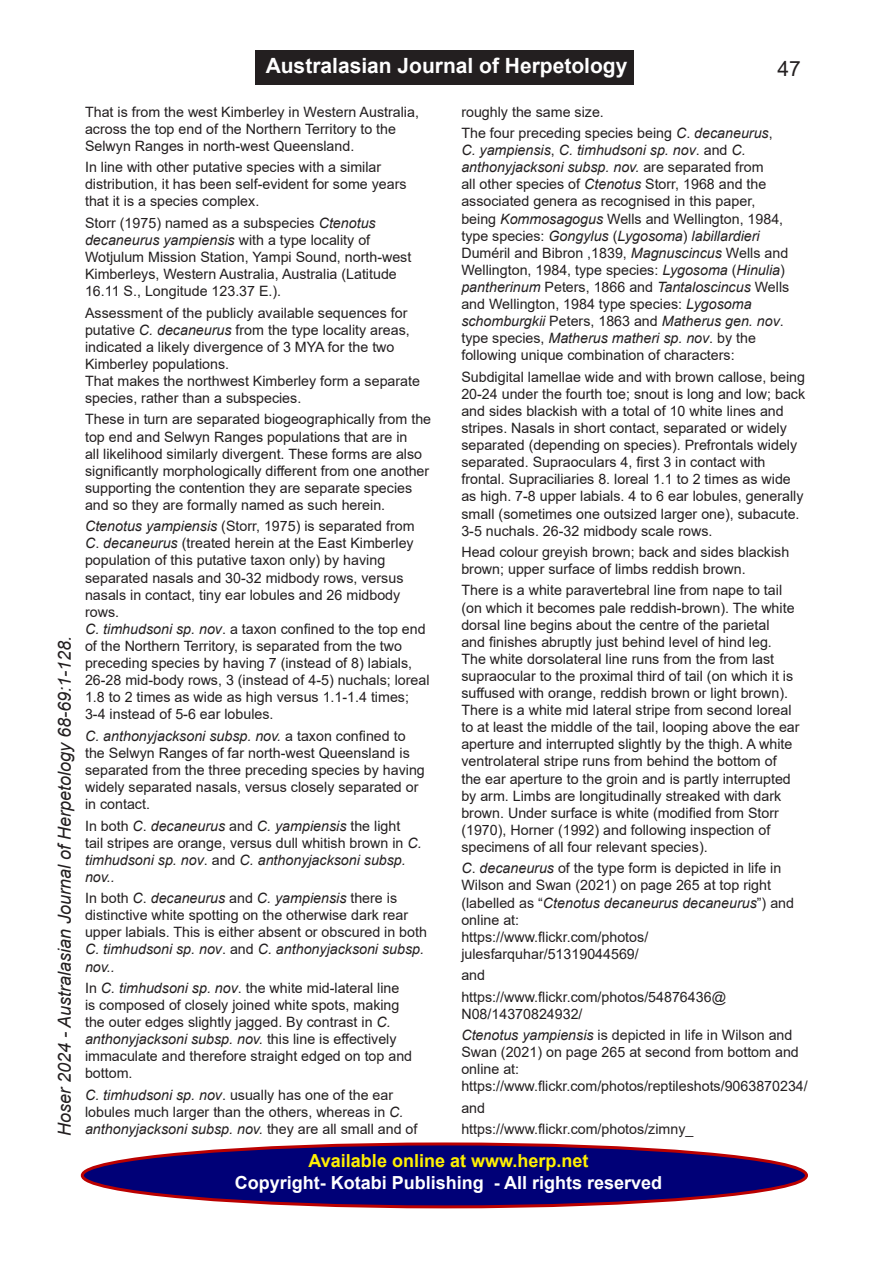
<style>
.page{position:relative;width:893px;height:1263px;background:#fff}
.page>*{position:absolute;margin:0;border:0;box-sizing:border-box;transform-origin:0 0}
.t1{font:700 21px "Arial";color:#fff}
.t2{font:21px "Arial";color:#231f20}
.t3{font:italic 18px "Arial";color:#231f20}
.t4{font:700 18px "Arial";color:#fff}
.t5{font:700 18px "Arial";color:#fff101}
.t6{font:14.25px/17.1px "Arial";color:#231f20}
.t7{font:italic 14.25px/17.1px "Arial";color:#231f20}
.s1{font-style:italic}
.s2{font-style:normal}
</style>
<div class="page">
<div style="left:82px;top:1144px;width:724px;height:63px;background:#007;border-radius:50%"></div>
<div style="left:81px;top:1142px;width:727px;height:66px;border:3px solid #b00;border-radius:50%"></div>
<div style="left:255px;top:50px;width:379px;height:34px;background:#231f20"></div>
<h1 class="t1" style="left:266px;top:50px;width:363px">Australasian Journal of Herpetology</h1>
<h1 class="t2" style="left:777px;top:55px;width:25px">47</h1>
<p class="t3" style="left:53px;top:1136px;width:502px;rotate:-90deg">Hoser 2024 - Australasian Journal of Herpetology 68-69:1-128.</p>
<p class="t6" style="left:85px;top:103px;width:335px">That is from the west Kimberley in Western Australia, across the top end of the Northern Territory to the<br>Selwyn Ranges in north-west Queensland.</p>
<p class="t6" style="left:85px;top:159px;width:323px">In line with other putative species with a similar distribution, it has been self-evident for some years that it is a species complex.</p>
<p class="t6" style="left:85px;top:214px;width:328px">Storr (1975) named as a subspecies <span class="s1">Ctenotus decaneurus yampiensis</span> with a type locality of Wotjulum Mission Station, Yampi Sound, north-west Kimberleys, Western Australia, Australia (Latitude 16.11 S., Longitude 123.37 E.).</p>
<p class="t6" style="left:85px;top:304px;width:337px">Assessment of the publicly available sequences for putative <span class="s1">C. decaneurus</span> from the type locality areas, indicated a likely divergence of 3 MYA for the two Kimberley populations.<br>That makes the northwest Kimberley form a separate species, rather than a subspecies.</p>
<p class="t6" style="left:85px;top:411px;width:348px">These in turn are separated biogeographically from the top end and Selwyn Ranges populations that are in<br>all likelihood similarly divergent. These forms are also significantly morphologically different from one another supporting the contention they are separate species and so they are formally named as such herein.</p>
<p class="t6" style="left:85px;top:518px;width:346px"><span class="s1">Ctenotus yampiensis</span> (Storr, 1975) is separated from <span class="s1">C</span>. <span class="s1">decaneurus</span> (treated herein at the East Kimberley population of this putative taxon only) by having separated nasals and 30-32 midbody rows, versus nasals in contact, tiny ear lobules and 26 midbody rows.<br><span class="s1">C. timhudsoni sp. nov</span>. a taxon confined to the top end of the Northern Territory, is separated from the two preceding species by having 7 (instead of 8) labials, 26-28 mid-body rows, 3 (instead of 4-5) nuchals; loreal 1.8 to 2 times as wide as high versus 1.1-1.4 times; 3-4 instead of 5-6 ear lobules.</p>
<p class="t6" style="left:85px;top:727px;width:341px"><span class="s1">C. anthonyjacksoni subsp. nov.</span> a taxon confined to the Selwyn Ranges of far north-west Queensland is separated from the three preceding species by having widely separated nasals, versus closely separated or in contact.</p>
<p class="t7" style="left:85px;top:817px;width:338px"><span class="s2">In both</span> C<span class="s2">.</span> decaneurus <span class="s2">and</span> C. yampiensis <span class="s2">the light tail stripes are orange, versus dull whitish brown in</span> C. timhudsoni sp. nov<span class="s2">. and</span> C. anthonyjacksoni subsp. nov..</p>
<p class="t6" style="left:85px;top:889px;width:343px">In both <span class="s1">C</span>. <span class="s1">decaneurus</span> and <span class="s1">C. yampiensis</span> there is distinctive white spotting on the otherwise dark rear upper labials. This is either absent or obscured in both <span class="s1">C. timhudsoni sp. nov</span>. and <span class="s1">C. anthonyjacksoni subsp. nov..</span></p>
<p class="t6" style="left:85px;top:979px;width:329px">In <span class="s1">C. timhudsoni sp. nov</span>. the white mid-lateral line is composed of closely joined white spots, making the outer edges slightly jagged. By contrast in <span class="s1">C. anthonyjacksoni subsp. nov.</span> this line is effectively immaculate and therefore straight edged on top and bottom.</p>
<p class="t6" style="left:85px;top:1086px;width:334px"><span class="s1">C. timhudsoni sp. nov</span>. usually has one of the ear lobules much larger than the others, whereas in <span class="s1">C. anthonyjacksoni subsp. nov.</span> they are all small and of</p>
<p class="t6" style="left:461px;top:103px;width:144px">roughly the same size.</p>
<p class="t6" style="left:461px;top:124px;width:329px">The four preceding species being <span class="s1">C</span>. <span class="s1">decaneurus</span>, <span class="s1">C. yampiensis</span>, <span class="s1">C. timhudsoni sp. nov</span>. and <span class="s1">C. anthonyjacksoni subsp. nov.</span> are separated from<br>all other species of <span class="s1">Ctenotus</span> Storr, 1968 and the associated genera as recognised in this paper, being <span class="s1">Kommosagogus</span> Wells and Wellington, 1984, type species: <span class="s1">Gongylus</span> (<span class="s1">Lygosoma</span>) <span class="s1">labillardieri </span>Duméril and Bibron ,1839, <span class="s1">Magnuscincus</span> Wells and Wellington, 1984, type species: <span class="s1">Lygosoma</span> (<span class="s1">Hinulia</span>) <span class="s1">pantherinum</span> Peters, 1866 and <span class="s1">Tantaloscincus</span> Wells and Wellington, 1984 type species: <span class="s1">Lygosoma schomburgkii</span> Peters, 1863 and <span class="s1">Matherus gen. nov</span>. type species, <span class="s1">Matherus matheri sp. nov</span>. by the following unique combination of characters:</p>
<p class="t6" style="left:461px;top:368px;width:345px">Subdigital lamellae wide and with brown callose, being 20-24 under the fourth toe; snout is long and low; back and sides blackish with a total of 10 white lines and stripes. Nasals in short contact, separated or widely separated (depending on species). Prefrontals widely separated. Supraoculars 4, first 3 in contact with frontal. Supraciliaries 8. loreal 1.1 to 2 times as wide as high. 7-8 upper labials. 4 to 6 ear lobules, generally small (sometimes one outsized larger one), subacute.<br>3-5 nuchals. 26-32 midbody scale rows.</p>
<p class="t6" style="left:461px;top:543px;width:329px">Head colour greyish brown; back and sides blackish brown; upper surface of limbs reddish brown.</p>
<p class="t6" style="left:461px;top:582px;width:340px">There is a white paravertebral line from nape to tail (on which it becomes pale reddish-brown). The white dorsal line begins about the centre of the parietal<br>and finishes abruptly just behind level of hind leg.<br>The white dorsolateral line runs from the from last supraocular to the proximal third of tail (on which it is suffused with orange, reddish brown or light brown).<br>There is a white mid lateral stripe from second loreal to at least the middle of the tail, looping above the ear aperture and interrupted slightly by the thigh. A white ventrolateral stripe runs from behind the bottom of the ear aperture to the groin and is partly interrupted by arm. Limbs are longitudinally streaked with dark brown. Under surface is white (modified from Storr (1970), Horner (1992) and following inspection of specimens of all four relevant species).</p>
<p class="t6" style="left:461px;top:860px;width:334px"><span class="s1">C</span>. <span class="s1">decaneurus</span> of the type form is depicted in life in Wilson and Swan (2021) on page 265 at top right (labelled as “<span class="s1">Ctenotus decaneurus decaneurus</span>”) and online at:<br>https://www.flickr.com/photos/ julesfarquhar/51319044569/</p>
<p class="t6" style="left:461px;top:966px;width:25px">and</p>
<p class="t6" style="left:461px;top:988px;width:266px">https://www.flickr.com/photos/54876436@<br>N08/14370824932/</p>
<p class="t6" style="left:461px;top:1026px;width:348px"><span class="s1">Ctenotus yampiensis</span> is depicted in life in Wilson and Swan (2021) on page 265 at second from bottom and online at: https://www.flickr.com/photos/reptileshots/9063870234/</p>
<p class="t6" style="left:461px;top:1099px;width:25px">and</p>
<p class="t6" style="left:461px;top:1120px;width:234px">https://www.flickr.com/photos/zimny_</p>
<p class="t5" style="left:309px;top:1148px;width:281px">Available online at www.herp.net</p>
<p class="t4" style="left:235px;top:1169px;width:429px">Copyright- Kotabi Publishing - All rights reserved</p>
</div>
